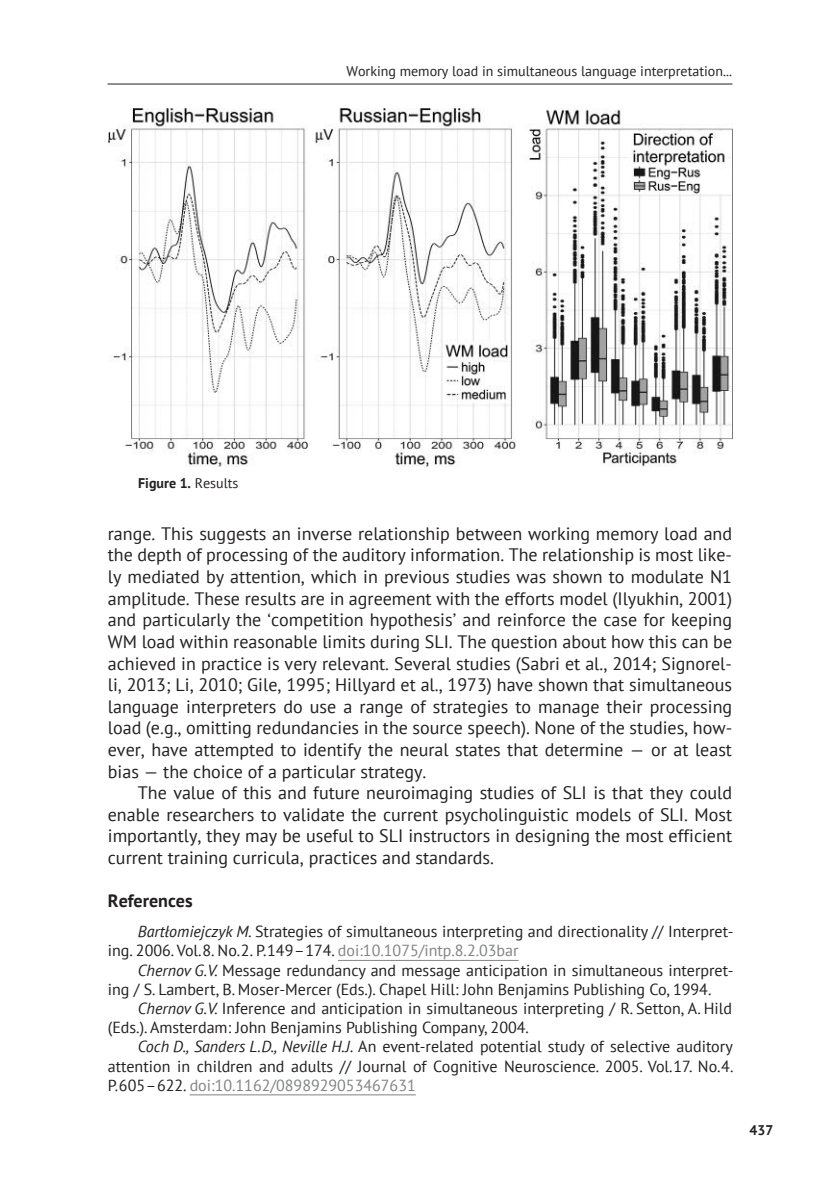
<style>
.page{position:relative;width:840px;height:1191px;background:#fff}
.page>*{position:absolute;margin:0;border:0;box-sizing:border-box;transform-origin:0 0}
.t1{font:18px/21.6px "PT Sans";color:#231f20;text-align:justify}
.t2{font:700 18px "PT Sans";color:#231f20}
.t3{font:16px/19.2px "PT Sans";color:#231f20}
.t4{font:14px "PT Sans";color:#231f20}
.t5{font:700 14px "PT Sans";color:#231f20}
.s1{font-weight:400}
.s2{font-style:italic}
.s3{color:#808285}
</style>
<div class="page">
<hr style="left:108px;top:84px;width:623px;height:1px;background:#231f20">
<hr style="left:338px;top:960px;width:180px;height:1px;background:#808285">
<hr style="left:189px;top:1094px;width:226px;height:1px;background:#808285">
<img style="left:108px;top:108px;width:624px;height:358px">
<p class="t4" style="left:346px;top:62px;width:387px">Working memory load in simultaneous language interpretation...</p>
<p class="t5" style="left:138px;top:473px;width:102px">Figure 1. <span class="s1">Results</span></p>
<p class="t1" style="left:108px;top:522px;width:625px">range. This suggests an inverse relationship between working memory load and the depth of processing of the auditory information. The relationship is most like&shy;ly mediated by attention, which in previous studies was shown to modulate N1 amplitude. These results are in agreement with the efforts model (Ilyukhin, 2001) and particularly the ‘competition hypothesis’ and reinforce the case for keeping WM load within reasonable limits during SLI. The question about how this can be achieved in practice is very relevant. Several studies (Sabri et al., 2014; Signorel&shy;li, 2013; Li, 2010; Gile, 1995; Hillyard et al., 1973) have shown that simultaneous language interpreters do use a range of strategies to manage their processing load (e.g., omitting redundancies in the source speech). None of the studies, how&shy;ever, have attempted to identify the neural states that determine — or at least bias — the choice of a particular strategy.</p>
<p class="t1" style="left:108px;top:781px;width:625px;text-indent:30px">The value of this and future neuroimaging studies of SLI is that they could enable researchers to validate the current psycholinguistic models of SLI. Most importantly, they may be useful to SLI instructors in designing the most efficient current training curricula, practices and standards.</p>
<p class="t2" style="left:108px;top:889px;width:86px">References</p>
<p class="t3" style="left:108px;top:921px;width:626px;text-indent:30px"><span class="s2">Bartłomiejczyk M.</span> Strategies of simultaneous interpreting and directionality // Interpret&shy;ing. 2006. Vol.8. No.2. P.149–174. <span class="s3">doi:10.1075/intp.8.2.03bar</span></p>
<p class="t3" style="left:108px;top:960px;width:626px;text-indent:30px"><span class="s2">Chernov G.V.</span> Message redundancy and message anticipation in simultaneous interpret&shy;ing / S. Lambert, B. Moser-Mercer (Eds.). Chapel Hill: John Benjamins Publishing Co, 1994.</p>
<p class="t3" style="left:108px;top:998px;width:625px;text-indent:30px"><span class="s2">Chernov G.V.</span> Inference and anticipation in simultaneous interpreting / R. Setton, A. Hild (Eds.). Amsterdam: John Benjamins Publishing Company, 2004.</p>
<p class="t3" style="left:108px;top:1036px;width:626px;text-align:justify;text-indent:30px"><span class="s2">Coch D., Sanders L.D., Neville H.J.</span> An event-related potential study of selective auditory attention in children and adults // Journal of Cognitive Neuroscience. 2005. Vol.17. No.4.<br>P.605–622. <span class="s3">doi:10.1162/0898929053467631</span></p>
<p class="t5" style="left:749px;top:1120px;width:25px">437</p>
</div>
